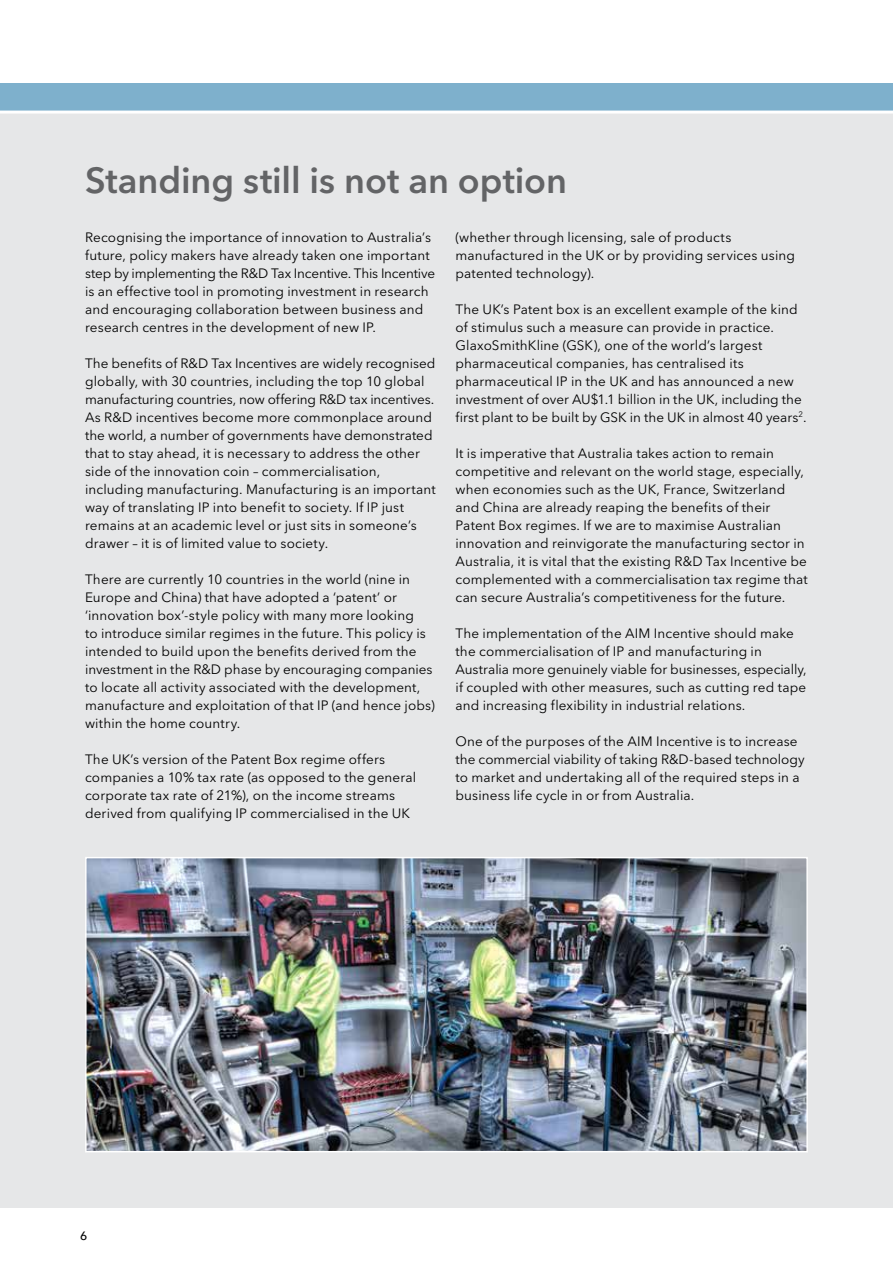
<style>
.page{position:relative;width:893px;height:1263px;background:#fff}
.page>*{position:absolute;margin:0;border:0;box-sizing:border-box;transform-origin:0 0}
.t1{font:600 36px "Avenir Next LT Pro";letter-spacing:-.005em;color:#636466}
.t2{font:13.5px/18px "Avenir Next LT Pro";letter-spacing:.01em;color:#000}
.t3{font:500 12px "Avenir Next LT Pro";color:#000}
</style>
<div class="page">
<div style="left:0;top:114px;width:893px;height:1094px;background:#e6e7e8"></div>
<div style="left:0;top:83px;width:893px;height:28px;background:#7eb0cc"></div>
<img style="left:88px;top:860px;width:717px;height:289px">
<div style="left:85px;top:857px;width:723px;height:295px;border:2px solid #fff"></div>
<h1 class="t1" style="left:85px;top:159px;width:483px">Standing still is not an option</h1>
<p class="t2" style="left:85px;top:228px;width:352px">Recognising the importance of innovation to Australia’s future, policy makers have already taken one important step by implementing the R&amp;D Tax Incentive. This Incentive is an effective tool in promoting investment in research and encouraging collaboration between business and research centres in the development of new IP.</p>
<p class="t2" style="left:85px;top:354px;width:352px">The benefits of R&amp;D Tax Incentives are widely recognised globally, with 30 countries, including the top 10 global manufacturing countries, now offering R&amp;D tax incentives.<br>As R&amp;D incentives become more commonplace around the world, a number of governments have demonstrated that to stay ahead, it is necessary to address the other side of the innovation coin – commercialisation, including manufacturing. Manufacturing is an important way of translating IP into benefit to society. If IP just remains at an academic level or just sits in someone’s drawer – it is of limited value to society.</p>
<p class="t2" style="left:85px;top:570px;width:351px">There are currently 10 countries in the world (nine in Europe and China) that have adopted a ‘patent’ or ‘innovation box’-style policy with many more looking<br>to introduce similar regimes in the future. This policy is intended to build upon the benefits derived from the investment in the R&amp;D phase by encouraging companies to locate all activity associated with the development, manufacture and exploitation of that IP (and hence jobs) within the home country.</p>
<p class="t2" style="left:85px;top:750px;width:333px">The UK’s version of the Patent Box regime offers companies a 10% tax rate (as opposed to the general corporate tax rate of 21%), on the income streams derived from qualifying IP commercialised in the UK</p>
<p class="t2" style="left:455px;top:228px;width:341px">(whether through licensing, sale of products manufactured in the UK or by providing services using patented technology).</p>
<p class="t2" style="left:455px;top:300px;width:353px">The UK’s Patent box is an excellent example of the kind of stimulus such a measure can provide in practice.<br>GlaxoSmithKline (GSK), one of the world’s largest pharmaceutical companies, has centralised its pharmaceutical IP in the UK and has announced a new investment of over AU$1.1 billion in the UK, including the first plant to be built by GSK in the UK in almost 40 years<sup>2</sup>.</p>
<p class="t2" style="left:455px;top:444px;width:354px">It is imperative that Australia takes action to remain competitive and relevant on the world stage, especially, when economies such as the UK, France, Switzerland and China are already reaping the benefits of their Patent Box regimes. If we are to maximise Australian innovation and reinvigorate the manufacturing sector in Australia, it is vital that the existing R&amp;D Tax Incentive be complemented with a commercialisation tax regime that can secure Australia’s competitiveness for the future.</p>
<p class="t2" style="left:455px;top:624px;width:353px">The implementation of the AIM Incentive should make the commercialisation of IP and manufacturing in Australia more genuinely viable for businesses, especially, if coupled with other measures, such as cutting red tape and increasing flexibility in industrial relations.</p>
<p class="t2" style="left:455px;top:732px;width:351px">One of the purposes of the AIM Incentive is to increase the commercial viability of taking R&amp;D-based technology to market and undertaking all of the required steps in a business life cycle in or from Australia.</p>
<p class="t3" style="left:80px;top:1228px;width:9px">6</p>
</div>
